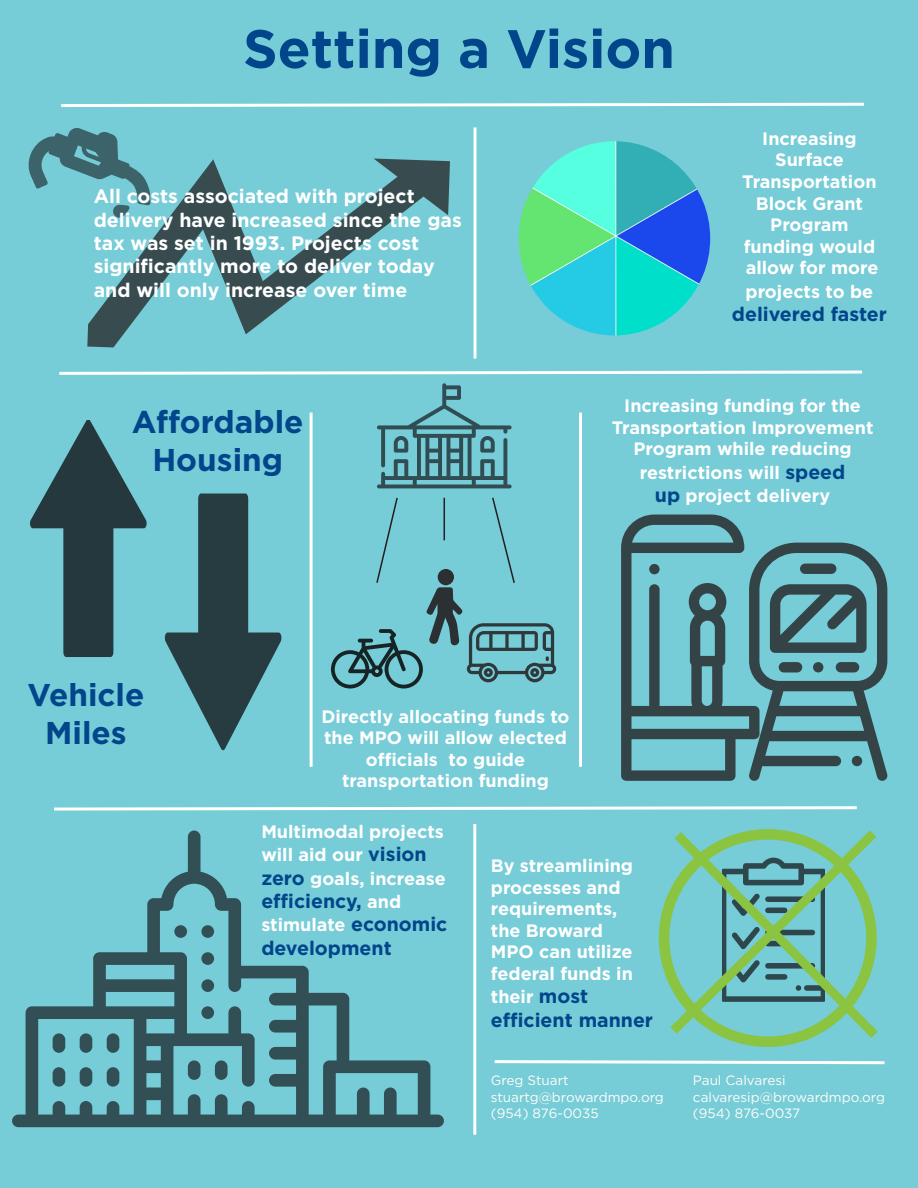
<style>
.page{position:relative;width:918px;height:1188px;background:#76ccd7}
.page>*{position:absolute;margin:0;border:0;box-sizing:border-box;transform-origin:0 0}
.t1{font:700 54px "Gotham";color:#01458b}
.t2{font:700 31.5px/37.8px "Gotham";color:#01458b;text-align:center}
.t3{font:700 19.5px/23.4px "Gotham";color:#fff}
.t4{font:700 19.5px "Gotham";color:#01458b}
.t5{font:700 18px/21.6px "Gotham";color:#fff;text-align:center}
.t6{font:13.5px "Gotham";color:#fffefa}
.s1{font-size:19.5px;color:#01458b}
.s2{font-size:18px;color:#fff}
</style>
<div class="page">
<svg style="left:28px;top:128px;width:90px;height:61px"></svg>
<svg style="left:30px;top:420px;width:117px;height:237px"></svg>
<svg style="left:165px;top:494px;width:116px;height:256px"></svg>
<svg style="left:377px;top:383px;width:135px;height:105px"></svg>
<svg style="left:331px;top:497px;width:225px;height:192px"></svg>
<hr style="left:444px;top:498px;width:1px;height:42px;background:#231f20">
<svg style="left:621px;top:515px;width:266px;height:266px"></svg>
<svg style="left:661px;top:902px;width:4px;height:72px"></svg>
<svg style="left:665px;top:829px;width:213px;height:218px"></svg>
<svg style="left:87px;top:149px;width:363px;height:199px"></svg>
<svg style="left:12px;top:831px;width:432px;height:296px"></svg>
<svg style="left:201px;top:925px;width:13px;height:13px"></svg>
<svg style="left:201px;top:1006px;width:13px;height:13px"></svg>
<svg style="left:201px;top:979px;width:13px;height:13px"></svg>
<svg style="left:201px;top:952px;width:13px;height:13px"></svg>
<svg style="left:174px;top:925px;width:13px;height:13px"></svg>
<div style="left:53px;top:1067px;width:12px;height:20px;background:#314f55;border-radius:6px"></div>
<div style="left:80px;top:1067px;width:12px;height:20px;background:#314f55;border-radius:6px"></div>
<div style="left:107px;top:1067px;width:12px;height:20px;background:#314f55;border-radius:6px"></div>
<div style="left:53px;top:1033px;width:12px;height:20px;background:#314f55;border-radius:6px"></div>
<div style="left:80px;top:1033px;width:12px;height:20px;background:#314f55;border-radius:6px"></div>
<div style="left:107px;top:1033px;width:12px;height:20px;background:#314f55;border-radius:6px"></div>
<svg style="left:188px;top:1060px;width:13px;height:20px"></svg>
<svg style="left:215px;top:1060px;width:13px;height:20px"></svg>
<svg style="left:61px;top:102px;width:803px;height:5px"></svg>
<hr style="left:474px;top:127px;width:3px;height:232px;background:#fff">
<svg style="left:59px;top:370px;width:804px;height:5px"></svg>
<hr style="left:310px;top:413px;width:3px;height:354px;background:#fff">
<hr style="left:579px;top:413px;width:3px;height:354px;background:#fff">
<svg style="left:54px;top:806px;width:803px;height:5px"></svg>
<hr style="left:473px;top:824px;width:3px;height:311px;background:#fff">
<img style="left:519px;top:141px;width:191px;height:194px">
<svg style="left:494px;top:1060px;width:391px;height:5px"></svg>
<p class="t1" style="left:243px;top:13px;width:433px">Setting a Vision</p>
<p class="t3" style="left:94px;top:185px;width:323px">All costs associated with project</p>
<p class="t3" style="left:94px;top:208px;width:370px">delivery have increased since the gas tax was set in 1993. Projects cost</p>
<p class="t3" style="left:94px;top:255px;width:343px">significantly more to deliver today and will only increase over time</p>
<p class="t5" style="left:762px;top:128px;width:96px">Increasing</p>
<p class="t5" style="left:775px;top:149px;width:70px">Surface</p>
<p class="t5" style="left:742px;top:171px;width:136px">Transportation<br>Block Grant</p>
<p class="t5" style="left:770px;top:214px;width:80px">Program</p>
<p class="t5" style="left:744px;top:236px;width:133px">funding would</p>
<p class="t5" style="left:746px;top:257px;width:134px">allow for more</p>
<p class="t5" style="left:746px;top:281px;width:129px">projects to be</p>
<p class="t4" style="left:732px;top:301px;width:156px">delivered faster</p>
<p class="t2" style="left:132px;top:403px;width:173px">Affordable<br>Housing</p>
<p class="t5" style="left:612px;top:395px;width:263px">Increasing funding for the<br>Transportation Improvement<br>Program while reducing</p>
<p class="t5" style="left:640px;top:461px;width:207px">restrictions will <span class="s1">speed</span></p>
<p class="t5" style="left:655px;top:485px;width:177px"><span class="s1">up</span> project delivery</p>
<p class="t2" style="left:28px;top:676px;width:118px">Vehicle<br>Miles</p>
<p class="t5" style="left:321px;top:705px;width:250px">Directly allocating funds to the MPO will allow elected officials to guide</p>
<p class="t5" style="left:342px;top:770px;width:208px">transportation funding</p>
<p class="t5" style="left:261px;top:820px;width:186px;line-height:23.4px;text-align:left">Multimodal projects will aid our <span class="s1">vision zero</span> goals, increase</p>
<p class="t4" style="left:261px;top:888px;width:141px">efficiency, <span class="s2">and</span></p>
<p class="t5" style="left:261px;top:914px;width:188px">stimulate <span class="s1">economic</span></p>
<p class="t4" style="left:261px;top:935px;width:132px">development</p>
<p class="t5" style="left:491px;top:855px;width:144px">By streamlining</p>
<p class="t5" style="left:491px;top:876px;width:131px">processes and</p>
<p class="t5" style="left:491px;top:898px;width:128px">requirements,</p>
<p class="t5" style="left:491px;top:920px;width:114px">the Broward</p>
<p class="t5" style="left:491px;top:941px;width:143px">MPO can utilize</p>
<p class="t5" style="left:491px;top:963px;width:144px">federal funds in</p>
<p class="t5" style="left:491px;top:986px;width:99px">their <span class="s1">most</span></p>
<p class="t4" style="left:491px;top:1007px;width:164px">efficient manner</p>
<p class="t6" style="left:491px;top:1072px;width:79px">Greg Stuart</p>
<p class="t6" style="left:491px;top:1088px;width:175px">stuartg@browardmpo.org</p>
<p class="t6" style="left:491px;top:1104px;width:109px">(954) 876-0035</p>
<p class="t6" style="left:693px;top:1072px;width:94px">Paul Calvaresi</p>
<p class="t6" style="left:693px;top:1088px;width:194px">calvaresip@browardmpo.org</p>
<p class="t6" style="left:693px;top:1104px;width:109px">(954) 876-0037</p>
</div>
